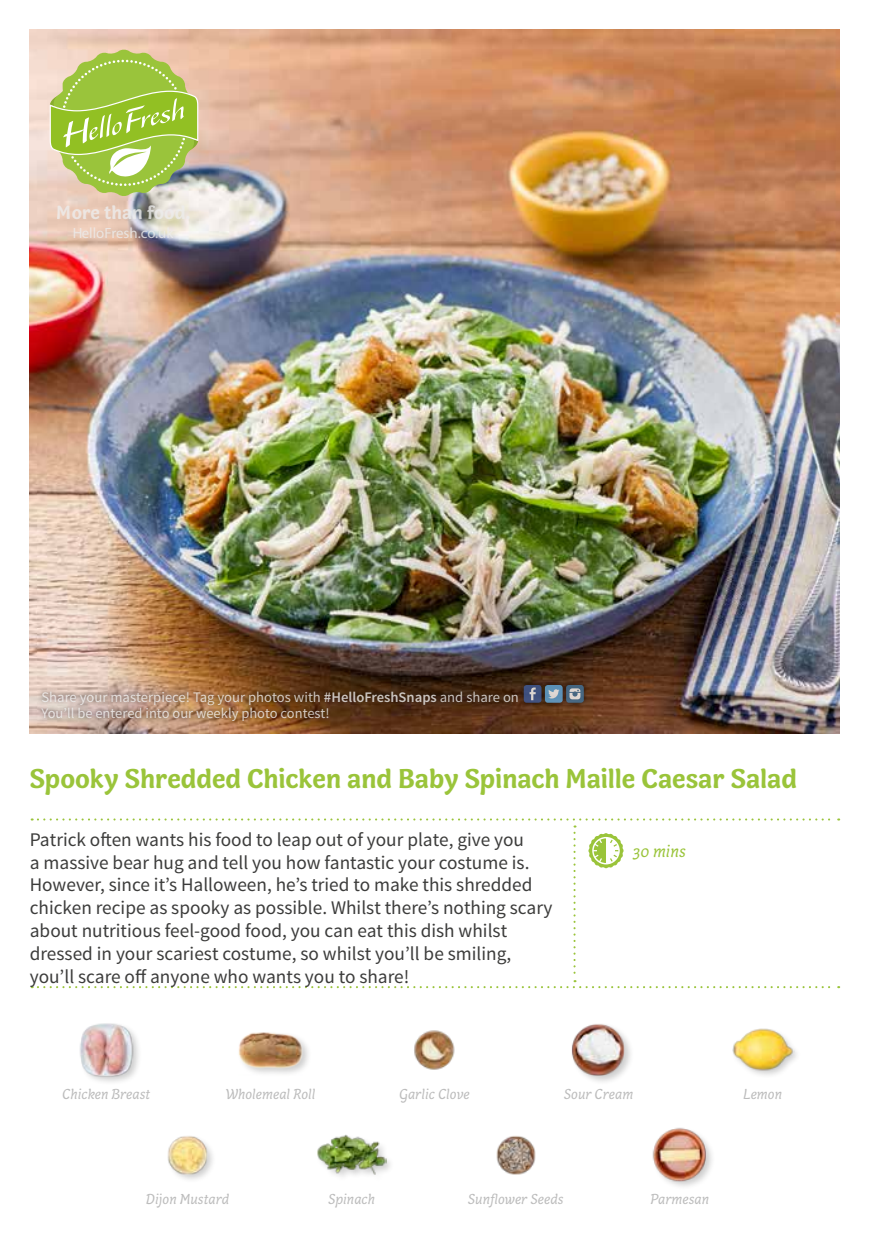
<style>
.page{position:relative;width:869px;height:1241px;background:#fff}
.page>*{position:absolute;margin:0;border:0;box-sizing:border-box;transform-origin:0 0}
.t1{font:700 28px "Capucine Basic";letter-spacing:-.005em;color:#9ac43a}
.t2{font:700 19.6px "Capucine Basic";color:#ededed}
.t3{font:19.25px/22.8px "Source Sans Pro";color:#3c3c3b}
.t4{font:italic 17.5px "Capucine Basic";color:#9ac43a}
.t5{font:italic 14.88px "Capucine Basic";color:#bcbcbc}
.t6{font:14.88px "Myriad Pro";color:#ededed}
.t7{font:14.53px/16.4px "Source Sans Pro";color:#ededed}
.s1{font-weight:600}
</style>
<div class="page">
<img style="left:30px;top:30px;width:808px;height:703px">
<div style="left:37px;top:679px;width:552px;height:46px;background:#000;opacity:.75"></div>
<svg style="left:523px;top:685px;width:18px;height:17px"></svg>
<svg style="left:529px;top:687px;width:6px;height:13px"></svg>
<svg style="left:566px;top:685px;width:17px;height:17px"></svg>
<svg style="left:569px;top:688px;width:11px;height:11px"></svg>
<div style="left:544px;top:685px;width:18px;height:17px;background:#5c90b6;border-radius:3px"></div>
<svg style="left:548px;top:689px;width:11px;height:9px"></svg>
<svg style="left:50px;top:50px;width:148px;height:146px"></svg>
<img style="left:80px;top:1023px;width:59px;height:59px">
<div style="left:237px;top:1030px;width:75px;height:47px;background:#000;opacity:.2"></div>
<img style="left:237px;top:1030px;width:68px;height:47px">
<img style="left:414px;top:1030px;width:41px;height:40px">
<img style="left:571px;top:1024px;width:60px;height:58px">
<div style="left:731px;top:1027px;width:70px;height:52px;background:#000;opacity:.2"></div>
<img style="left:731px;top:1027px;width:62px;height:52px">
<img style="left:167px;top:1136px;width:46px;height:44px">
<div style="left:316px;top:1133px;width:79px;height:50px;background:#000;opacity:.2"></div>
<img style="left:316px;top:1133px;width:70px;height:50px">
<img style="left:496px;top:1135px;width:40px;height:40px">
<img style="left:652px;top:1127px;width:60px;height:60px">
<svg style="left:32px;top:818px;width:806px;height:170px"></svg>
<p class="t2" style="left:57px;top:198px;width:135px">More than food.</p>
<p class="t6" style="left:72px;top:224px;width:103px">HelloFresh.co.uk</p>
<p class="t7" style="left:41px;top:688px;width:478px">Share your masterpiece! Tag your photos with <span class="s1">#HelloFreshSnaps</span> and share on<br>You’ll be entered into our weekly photo contest!</p>
<h1 class="t1" style="left:30px;top:757px;width:768px">Spooky Shredded Chicken and Baby Spinach Maille Caesar Salad</h1>
<p class="t3" style="left:30px;top:828px;width:524px">Patrick often wants his food to leap out of your plate, give you<br>a massive bear hug and tell you how fantastic your costume is.<br>However, since it’s Halloween, he’s tried to make this shredded chicken recipe as spooky as possible. Whilst there’s nothing scary about nutritious feel-good food, you can eat this dish whilst dressed in your scariest costume, so whilst you’ll be smiling, you’ll scare off anyone who wants you to share!</p>
<p class="t4" style="left:632px;top:838px;width:55px">30 mins</p>
<p class="t5" style="left:62px;top:1083px;width:89px">Chicken Breast</p>
<p class="t5" style="left:225px;top:1083px;width:91px">Wholemeal Roll</p>
<p class="t5" style="left:399px;top:1083px;width:72px">Garlic Clove</p>
<p class="t5" style="left:563px;top:1083px;width:71px">Sour Cream</p>
<p class="t5" style="left:742px;top:1083px;width:40px">Lemon</p>
<p class="t5" style="left:146px;top:1188px;width:85px">Dijon Mustard</p>
<p class="t5" style="left:328px;top:1188px;width:48px">Spinach</p>
<p class="t5" style="left:467px;top:1188px;width:97px">Sunflower Seeds</p>
<p class="t5" style="left:650px;top:1188px;width:60px">Parmesan</p>
</div>
